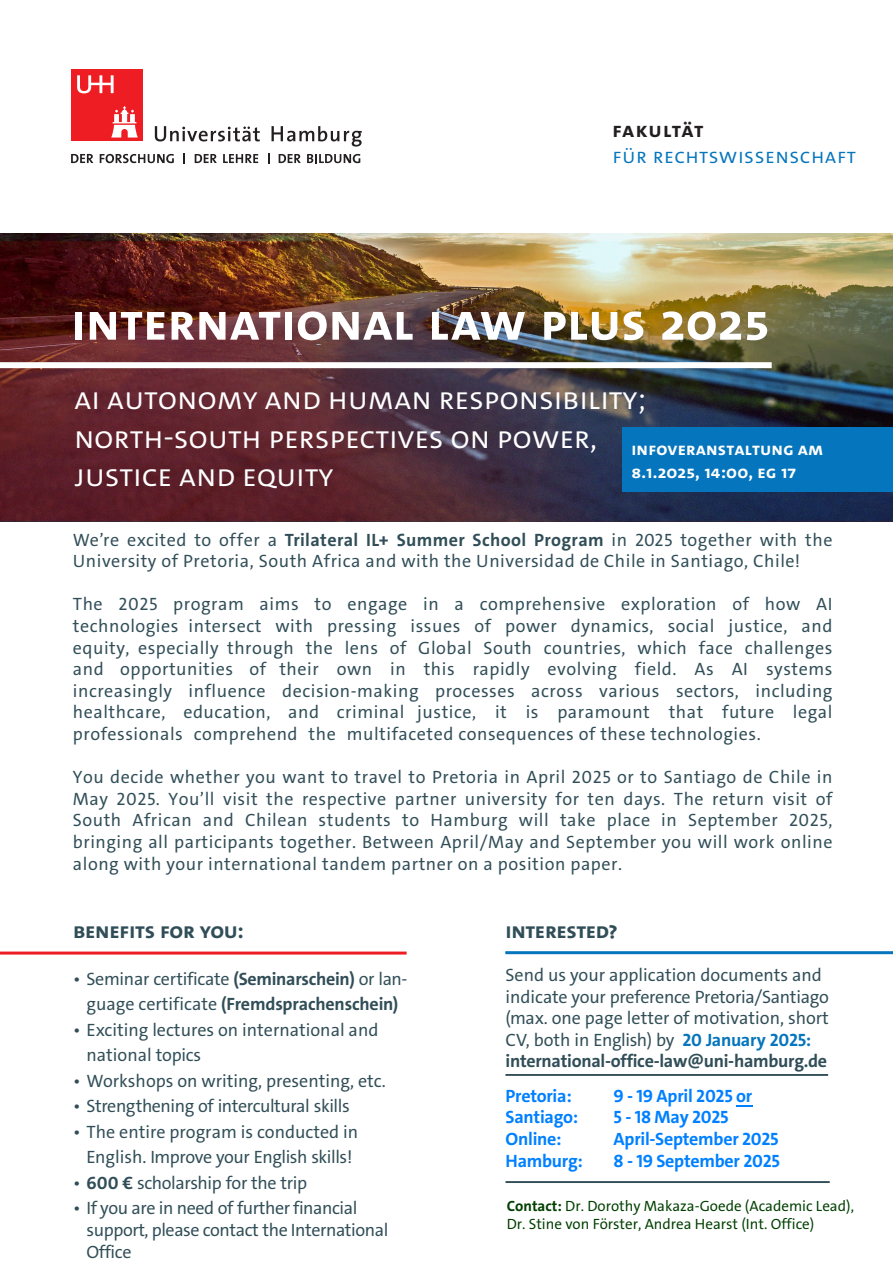
<style>
.page{position:relative;width:893px;height:1263px;background:#fff}
.page>*{position:absolute;margin:0;border:0;box-sizing:border-box;transform-origin:0 0}
.UHH_Veranstaltung{font:53.25px "The Sans UHH Bold Caps";color:#fff}
.UHH_Veranstaltung-2{font:32.25px/38.7px "The Sans UHH Semi Light Caps";letter-spacing:-.005em;color:#fff}
.UHH_Veranstaltung-3{font:22.5px "The Sans UHH Bold Caps";letter-spacing:-.015em;color:#314e58}
.t1{font:21.45px/26.3px "The Sans UHH Semi Light Caps";letter-spacing:.025em;color:#0575bd}
.UHH_Veranstaltung-4{font:18px/21.6px "The Sans UHH";color:#314e58;text-align:justify}
.UHH_Veranstaltung-5{font:18px/21.6px "The Sans UHH";letter-spacing:.03em;color:#314e58}
.UHH_Veranstaltung-6{font:18px/21.6px "The Sans UHH";letter-spacing:-.025em;color:#314e58}
.UHH_Veranstaltung-7{font:700 18px "The Sans UHH";letter-spacing:-.015em;color:#0080ff}
.UHH_Veranstaltung-8{font:18px/25.5px "The Sans UHH";letter-spacing:-.02em;color:#314e58;text-align:center}
.UHH_Veranstaltung-9{font:18px/22.5px "The Sans UHH Bold Caps";letter-spacing:.01em;color:#fff}
.t2{font:15px/18px "The Sans UHH";color:#004000}
.s1{font-family:"The Sans UHH Bold Caps";color:#231f20}
.s2{font-weight:700}
.s3{font-style:inherit}
.s4{font-weight:700;color:#0575bd}
</style>
<div class="page">
<svg style="left:155px;top:126px;width:105px;height:15px"></svg>
<svg style="left:271px;top:126px;width:91px;height:21px"></svg>
<div style="left:71px;top:70px;width:71px;height:71px;background:#ee1d23"></div>
<svg style="left:111px;top:106px;width:27px;height:31px"></svg>
<svg style="left:77px;top:75px;width:37px;height:18px"></svg>
<svg style="left:71px;top:154px;width:22px;height:9px"></svg>
<svg style="left:100px;top:154px;width:74px;height:9px"></svg>
<svg style="left:195px;top:154px;width:22px;height:9px"></svg>
<svg style="left:223px;top:154px;width:35px;height:9px"></svg>
<svg style="left:279px;top:154px;width:22px;height:9px"></svg>
<svg style="left:307px;top:154px;width:53px;height:9px"></svg>
<img style="left:0;top:234px;width:893px;height:288px">
<img style="left:0;top:241px;width:893px;height:280px">
<div style="left:623px;top:427px;width:270px;height:65px;background:#0575bd"></div>
<hr style="left:505px;top:1074px;width:323px;height:2px;background:#314e58">
<hr style="left:505px;top:1181px;width:325px;height:2px;background:#314e58">
<hr style="left:0;top:951px;width:407px;height:3px;background:#ee1d23">
<hr style="left:505px;top:951px;width:388px;height:3px;background:#0575bd">
<div style="left:0;top:362px;width:772px;height:6px;background:#fff"></div>
<svg style="left:736px;top:1105px;width:16px;height:1px"></svg>
<p class="t1" style="left:612px;top:117px;width:245px"><span class="s1">fakultät<br></span>für rechtswissenschaft</p>
<p class="UHH_Veranstaltung" style="left:71px;top:287px;width:700px">International Law plus 2025</p>
<p class="UHH_Veranstaltung-2" style="left:74px;top:379px;width:574px">AI autonomy and human responsibility;<br>North-South perspectives on power, justice and equity</p>
<p class="UHH_Veranstaltung-9" style="left:631px;top:438px;width:193px">Infoveranstaltung am<br>8.1.2025, 14:00, EG 17</p>
<p class="UHH_Veranstaltung-5" style="left:73px;top:529px;width:761px">We’re excited to offer a <span class="s2">Trilateral IL+ Summer School Program</span> in 2025 together with the<br>University of Pretoria, South Africa and with the Universidad de Chile in Santiago, Chile!</p>
<p class="UHH_Veranstaltung-4" style="left:73px;top:594px;width:761px">The <span class="s3">2025</span> program aims to engage in a comprehensive exploration of how AI technologies intersect with pressing issues of power dynamics, social justice, and equit<span class="s3">y,</span> especially through the lens of Global South countries, which face challenges and opportunities of their own in this rapidly evolving field. As AI systems increasingly influence decision-making processes across various sectors, including healthcare, education, and criminal justice, it is paramount that future legal professionals comprehend the multifaceted consequences of these technologies.</p>
<p class="UHH_Veranstaltung-4" style="left:73px;top:766px;width:761px">You decide whether you want to travel to Pretoria in April 2025 or to Santiago de Chile in May 2025. You’ll visit the respective partner university for ten days. The return visit of South African and Chilean students to Hamburg will take place in September 2025, bringing all participants together. Between April/May and September you will work online along with your international tandem partner on a position paper.</p>
<p class="UHH_Veranstaltung-3" style="left:73px;top:916px;width:172px">Benefits for you:</p>
<p class="UHH_Veranstaltung-8" style="left:73px;top:966px;width:336px">• Seminar certificate <span class="s2">(Seminarschein)</span> or lan&shy;guage certificate <span class="s2">(Fremdsprachenschein)</span></p>
<p class="UHH_Veranstaltung-4" style="left:87px;top:1017px;width:293px;line-height:25.5px;text-indent:-13px">• Exciting lectures on international and national topics</p>
<p class="UHH_Veranstaltung-4" style="left:73px;top:1070px;width:314px">• Workshops on writing, presenting, etc.</p>
<p class="UHH_Veranstaltung-6" style="left:73px;top:1096px;width:278px">• Strengthening of intercultural skills</p>
<p class="UHH_Veranstaltung-4" style="left:73px;top:1119px;width:287px;line-height:25.5px;text-align:center">• The entire program is conducted in<br>English. Improve your English skills!</p>
<p class="UHH_Veranstaltung-6" style="left:73px;top:1172px;width:236px">• <span class="s2">600 €</span> scholarship for the trip</p>
<p class="UHH_Veranstaltung-6" style="left:87px;top:1198px;width:303px;text-indent:-13px">• <span class="s3">I</span>f you are in need <span class="s3">of</span> further financial support, please contact the International<br>Office</p>
<p class="UHH_Veranstaltung-3" style="left:505px;top:916px;width:114px">Interested?</p>
<p class="UHH_Veranstaltung-4" style="left:505px;top:964px;width:325px;text-align:left">Send us your application documents and indicate your preference Pretoria/Santiago (max. one page letter of motivation, short CV, both in English) by <span class="s4">20 January 2025: </span><span class="s2">international-office-law@uni-hamburg.de</span></p>
<p class="UHH_Veranstaltung-7" style="left:506px;top:1084px;width:68px">Pretoria:</p>
<p class="UHH_Veranstaltung-7" style="left:614px;top:1084px;width:140px">9 - 19 April 2025 or</p>
<p class="UHH_Veranstaltung-7" style="left:506px;top:1106px;width:74px">Santiago:</p>
<p class="UHH_Veranstaltung-7" style="left:614px;top:1106px;width:117px">5 - 18 May 2025</p>
<p class="UHH_Veranstaltung-7" style="left:506px;top:1127px;width:57px">Online:</p>
<p class="UHH_Veranstaltung-7" style="left:614px;top:1127px;width:167px">April-September 2025</p>
<p class="UHH_Veranstaltung-7" style="left:506px;top:1149px;width:79px">Hamburg:</p>
<p class="UHH_Veranstaltung-7" style="left:614px;top:1149px;width:168px">8 - 19 September 2025</p>
<p class="t2" style="left:507px;top:1197px;width:349px"><span class="s2">Contact:</span> Dr. Dorothy Makaza-Goede (Academic Lead),<br>Dr. Stine von Förster, Andrea Hearst (Int. Office)</p>
</div>
